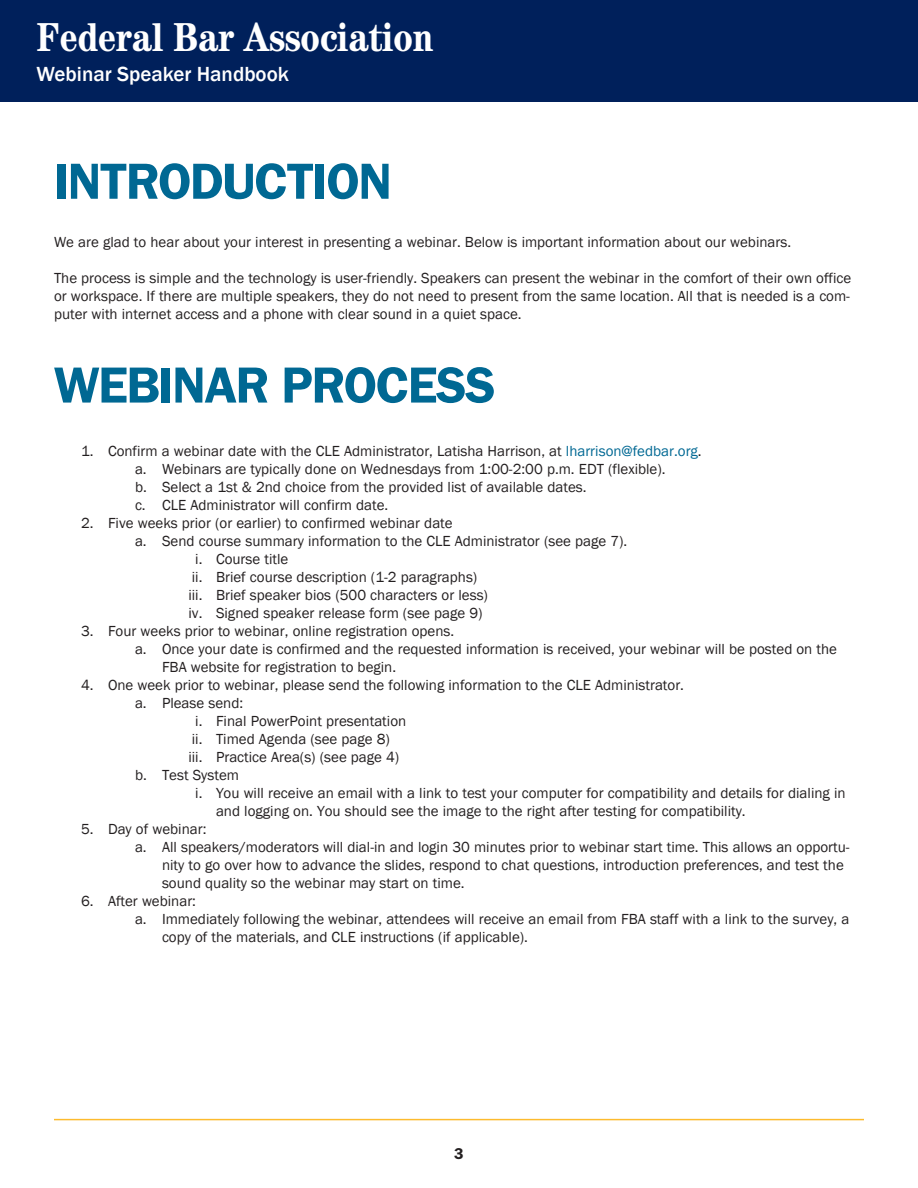
<style>
.page{position:relative;width:918px;height:1188px;background:#fff}
.page>*{position:absolute;margin:0;border:0;box-sizing:border-box;transform-origin:0 0}
.t1{font:600 51px "Franklin Gothic";letter-spacing:-.03em;color:#006893}
.t2{font:700 condensed 40.5px "Century";color:#fff}
.t3{font:500 21px "Franklin Gothic";color:#fff}
.t4{font:600 15.75px "Franklin Gothic";color:#231f20}
.t5{font:15px/18px "Franklin Gothic";color:#231f20}
.s1{color:#006893}
</style>
<div class="page">
<div style="left:0;top:0;width:918px;height:101px;background:#00205b"></div>
<hr style="left:54px;top:1119px;width:810px;height:1px;background:#fdbb2e">
<h2 class="t2" style="left:37px;top:13px;width:398px">Federal Bar Association</h2>
<h3 class="t3" style="left:37px;top:61px;width:254px">Webinar Speaker Handbook</h3>
<p class="t1" style="left:54px;top:151px;width:340px">INTRODUCTION</p>
<p class="t5" style="left:54px;top:233px;width:739px">We are glad to hear about your interest in presenting a webinar. Below is important information about our webinars.</p>
<p class="t5" style="left:54px;top:269px;width:799px;text-align:justify">The process is simple and the technology is user-friendly. Speakers can present the webinar in the comfort of their own office or workspace. If there are multiple speakers, they do not need to present from the same location. All that is needed is a com&shy;puter with internet access and a phone with clear sound in a quiet space.</p>
<p class="t1" style="left:54px;top:355px;width:443px">WEBINAR PROCESS</p>
<p class="t5" style="left:81px;top:442px;width:622px">1. Confirm a webinar date with the CLE Administrator, Latisha Harrison, at <span class="s1">lharrison@fedbar.org</span>.</p>
<p class="t5" style="left:135px;top:460px;width:532px">a. Webinars are typically done on Wednesdays from 1:00-2:00 p.m. EDT (flexible).</p>
<p class="t5" style="left:135px;top:478px;width:453px">b. Select a 1st &amp; 2nd choice from the provided list of available dates.</p>
<p class="t5" style="left:135px;top:496px;width:255px">c. CLE Administrator will confirm date.</p>
<p class="t5" style="left:81px;top:514px;width:373px">2. Five weeks prior (or earlier) to confirmed webinar date</p>
<p class="t5" style="left:135px;top:532px;width:494px">a. Send course summary information to the CLE Administrator (see page 7).</p>
<p class="t5" style="left:195px;top:550px;width:95px">i. Course title</p>
<p class="t5" style="left:192px;top:568px;width:287px">ii. Brief course description (1-2 paragraphs)</p>
<p class="t5" style="left:188px;top:586px;width:301px">iii. Brief speaker bios (500 characters or less)</p>
<p class="t5" style="left:189px;top:604px;width:295px">iv. Signed speaker release form (see page 9)</p>
<p class="t5" style="left:81px;top:622px;width:375px">3. Four weeks prior to webinar, online registration opens.</p>
<p class="t5" style="left:162px;top:640px;width:677px;text-indent:-27px">a. Once your date is confirmed and the requested information is received, your webinar will be posted on the<br>FBA website for registration to begin.</p>
<p class="t5" style="left:81px;top:676px;width:605px">4. One week prior to webinar, please send the following information to the CLE Administrator.</p>
<p class="t5" style="left:135px;top:694px;width:110px">a. Please send:</p>
<p class="t5" style="left:195px;top:712px;width:212px">i. Final PowerPoint presentation</p>
<p class="t5" style="left:192px;top:730px;width:200px">ii. Timed Agenda (see page 8)</p>
<p class="t5" style="left:188px;top:748px;width:212px">iii. Practice Area(s) (see page 4)</p>
<p class="t5" style="left:135px;top:766px;width:106px">b. Test System</p>
<p class="t5" style="left:216px;top:784px;width:631px;text-indent:-21px">i. You will receive an email with a link to test your computer for compatibility and details for dialing in and logging on. You should see the image to the right after testing for compatibility.</p>
<p class="t5" style="left:81px;top:820px;width:127px">5. Day of webinar:</p>
<p class="t5" style="left:162px;top:838px;width:689px;text-indent:-27px">a. All speakers/moderators will dial-in and login 30 minutes prior to webinar start time. This allows an opportu&shy;nity to go over how to advance the slides, respond to chat questions, introduction preferences, and test the sound quality so the webinar may start on time.</p>
<p class="t5" style="left:81px;top:892px;width:117px">6. After webinar:</p>
<p class="t5" style="left:162px;top:910px;width:689px;text-indent:-27px">a. Immediately following the webinar, attendees will receive an email from FBA staff with a link to the survey, a copy of the materials, and CLE instructions (if applicable).</p>
<p class="t4" style="left:454px;top:1145px;width:11px">3</p>
</div>
